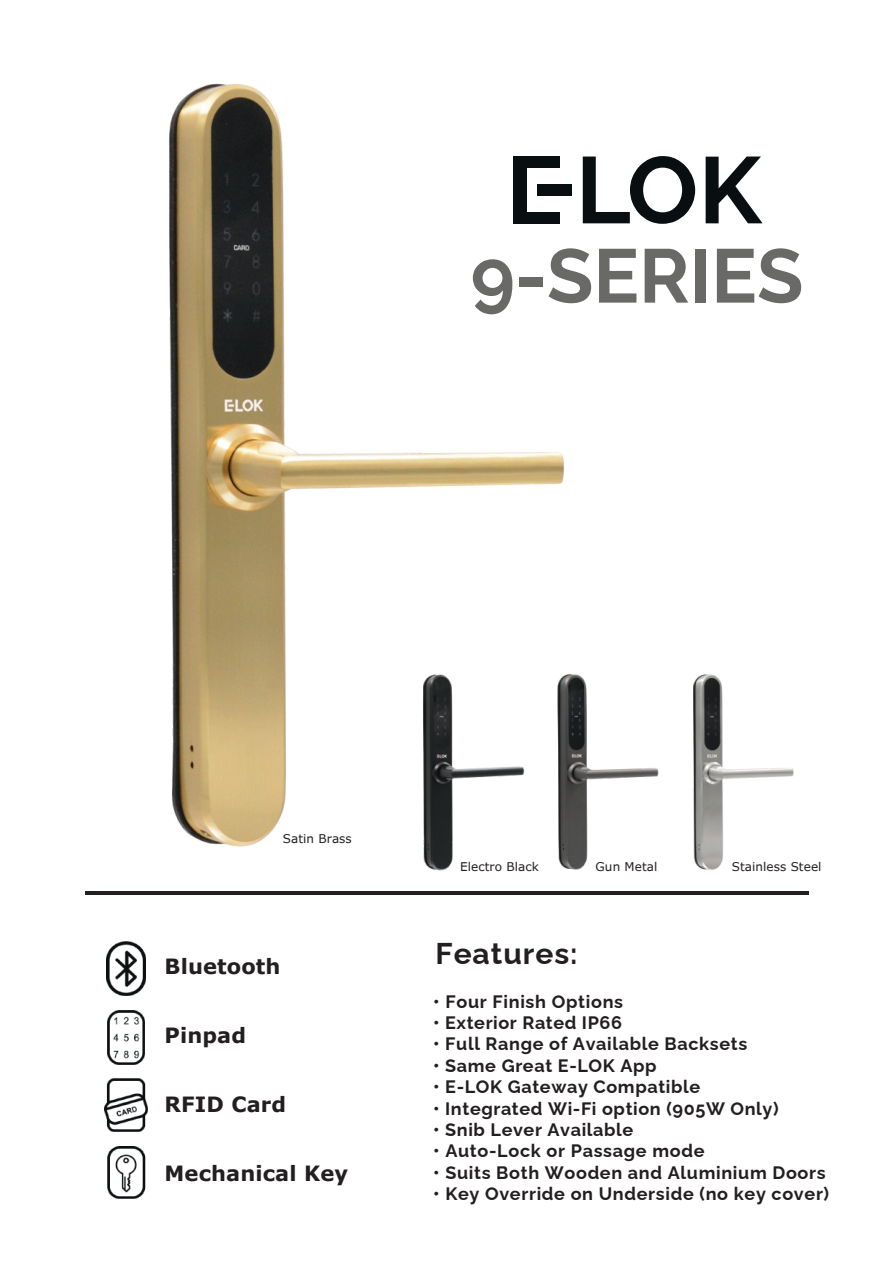
<style>
.page{position:relative;width:894px;height:1264px;background:#fff}
.page>*{position:absolute;margin:0;border:0;box-sizing:border-box;transform-origin:0 0}
.t1{font:700 75.9px "Raleway";color:#696968}
.t2{font:700 30px "Raleway";letter-spacing:.035em;color:#231f20}
.t3{font:700 21px "Verdana Pro";letter-spacing:.005em;color:#231f20}
.t4{font:700 18px "Raleway";letter-spacing:.035em;color:#231f20}
.t5{font:12px "Verdana Pro";letter-spacing:.005em;color:#231f20}
</style>
<div class="page">
<svg style="left:592px;top:156px;width:103px;height:68px"></svg>
<svg style="left:705px;top:156px;width:57px;height:67px"></svg>
<img style="left:107px;top:941px;width:38px;height:54px">
<img style="left:107px;top:1146px;width:39px;height:52px">
<img style="left:107px;top:1010px;width:37px;height:54px">
<img style="left:104px;top:1078px;width:43px;height:53px">
<hr style="left:85px;top:891px;width:723px;height:3px;background:#231f20">
<img style="left:169px;top:83px;width:423px;height:764px">
<img style="left:418px;top:666px;width:376px;height:205px">
<h4 class="t1" style="left:470px;top:231px;width:334px">9-SERIES</h4>
<h3 class="t5" style="left:283px;top:830px;width:71px">Satin Brass</h3>
<p class="t3" style="left:164px;top:952px;width:117px">Bluetooth</p>
<p class="t3" style="left:164px;top:1021px;width:83px">Pinpad</p>
<h3 class="t3" style="left:164px;top:1091px;width:123px">RFID Card</h3>
<p class="t3" style="left:164px;top:1160px;width:185px">Mechanical Key</p>
<p class="t5" style="left:460px;top:859px;width:80px">Electro Black</p>
<h3 class="t5" style="left:595px;top:859px;width:63px">Gun Metal</h3>
<h2 class="t5" style="left:731px;top:859px;width:91px">Stainless Steel</h2>
<p class="t2" style="left:435px;top:936px;width:144px">Features:</p>
<h3 class="t4" style="left:433px;top:990px;width:191px">• Four Finish Options</h3>
<h3 class="t4" style="left:433px;top:1012px;width:190px">• Exterior Rated IP66</h3>
<h3 class="t4" style="left:433px;top:1033px;width:315px">• Full Range of Available Backsets</h3>
<h3 class="t4" style="left:433px;top:1054px;width:225px">• Same Great E-LOK App</h3>
<h3 class="t4" style="left:433px;top:1076px;width:268px">• E-LOK Gateway Compatible</h3>
<h3 class="t4" style="left:433px;top:1097px;width:347px">• Integrated Wi-Fi option (905W Only)</h3>
<h3 class="t4" style="left:433px;top:1118px;width:202px">• Snib Lever Available</h3>
<h3 class="t4" style="left:433px;top:1140px;width:273px">• Auto-Lock or Passage mode</h3>
<h3 class="t4" style="left:433px;top:1161px;width:394px">• Suits Both Wooden and Aluminium Doors</h3>
<h3 class="t4" style="left:433px;top:1183px;width:397px">• Key Override on Underside (no key cover)</h3>
</div>
